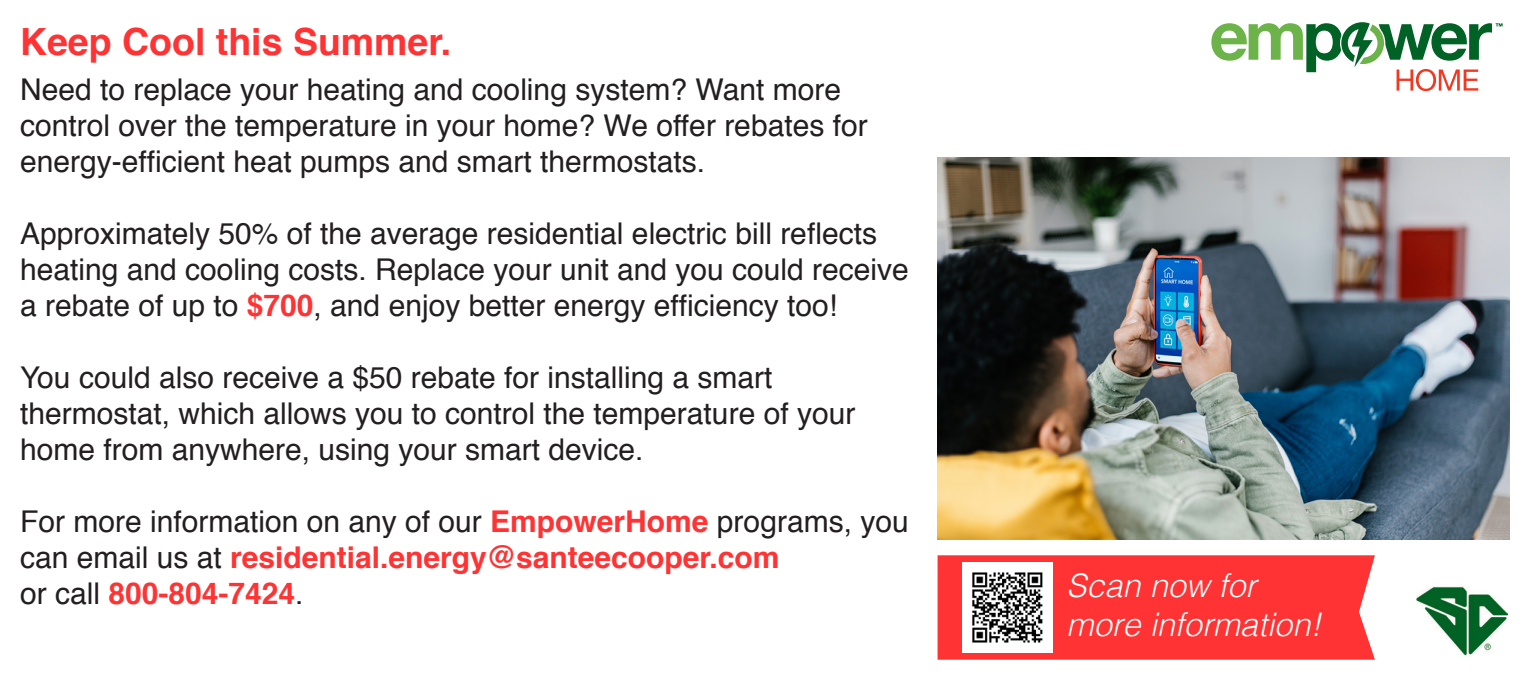
<style>
.page{position:relative;width:1530px;height:675px;background:#fff}
.page>*{position:absolute;margin:0;border:0;box-sizing:border-box;transform-origin:0 0}
.t1{font:700 37.5px "Helvetica";color:#f33}
.t2{font:italic 300 32.5px "Helvetica";color:#fff}
.t3{font:30px/36px "Helvetica";color:#231f20}
.t4{font:700 30px "Helvetica";color:#f33}
.s1{font-weight:700;color:#f33}
.s2{font-weight:400;color:#231f20}
</style>
<div class="page">
<img style="left:938px;top:158px;width:572px;height:381px">
<svg style="left:1211px;top:22px;width:292px;height:69px"></svg>
<img style="left:1417px;top:586px;width:91px;height:70px">
<div style="left:938px;top:555px;width:437px;height:105px;background:#f33"></div>
<img style="left:962px;top:562px;width:90px;height:90px">
<p class="t1" style="left:20px;top:12px;width:433px">Keep Cool this Summer.</p>
<p class="t3" style="left:20px;top:73px;width:849px">Need to replace your heating and cooling system? Want more control over the temperature in your home? We offer rebates for energy-efficient heat pumps and smart thermostats.</p>
<p class="t3" style="left:20px;top:217px;width:890px">Approximately 50% of the average residential electric bill reflects heating and cooling costs. Replace your unit and you could receive a rebate of up to <span class="s1">$700</span>, and enjoy better energy efficiency too!</p>
<p class="t3" style="left:20px;top:361px;width:837px">You could also receive a $50 rebate for installing a smart thermostat, which allows you to control the temperature of your home from anywhere, using your smart device.</p>
<p class="t3" style="left:20px;top:505px;width:890px">For more information on any of our <span class="s1">EmpowerHome</span> programs, you can email us at <span class="s1">residential.energy@santeecooper.com</span></p>
<p class="t4" style="left:20px;top:570px;width:285px"><span class="s2">or call</span> 800-804-7424<span class="s2">.</span></p>
<p class="t2" style="left:1067px;top:558px;width:191px">Scan now for</p>
<p class="t2" style="left:1067px;top:597px;width:256px">more information!</p>
</div>
